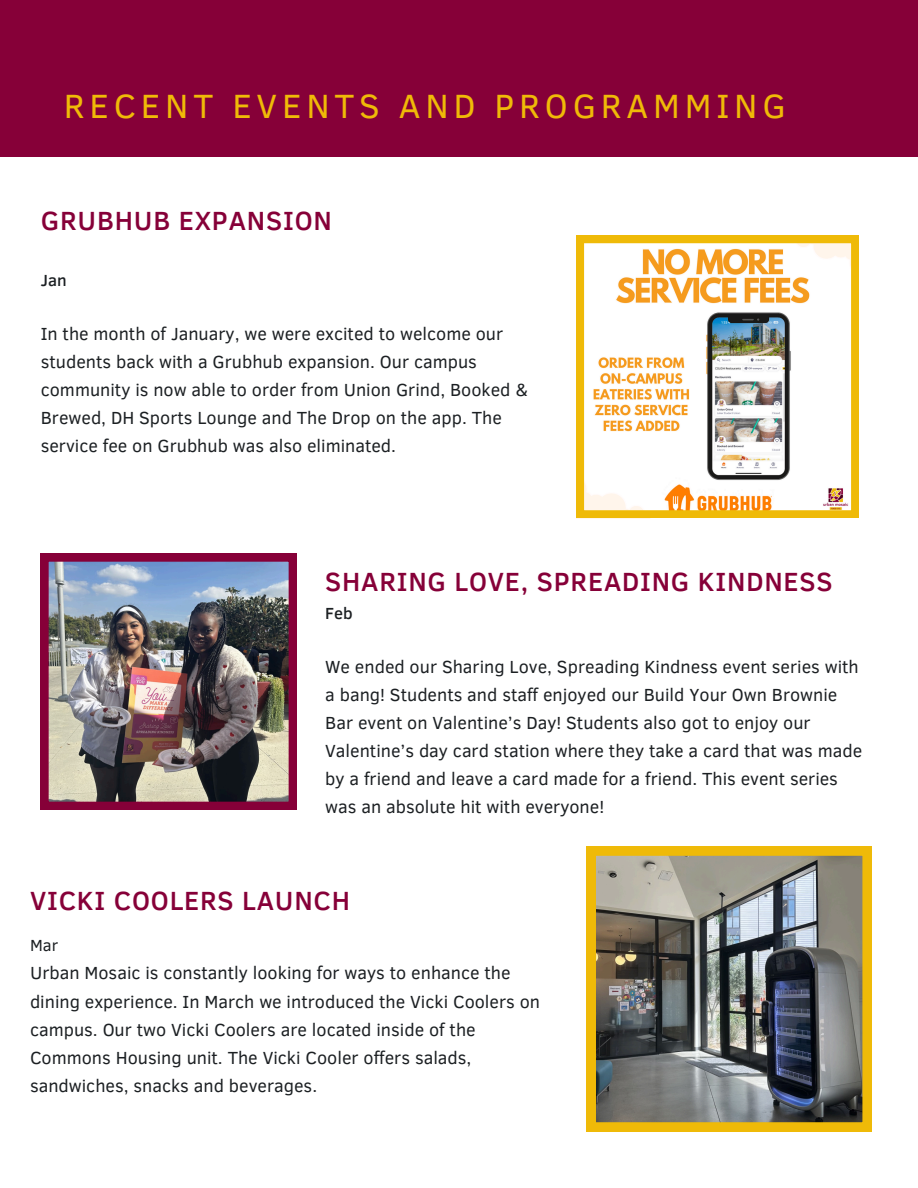
<style>
.page{position:relative;width:918px;height:1188px;background:#fff}
.page>*{position:absolute;margin:0;border:0;box-sizing:border-box;transform-origin:0 0}
.t1{font:34.5px "Clear Sans";letter-spacing:.14em;color:#efba08}
.t2{font:500 27px "Clear Sans";letter-spacing:.03em;color:#860038}
.t3{font:18px/28.2px "Clear Sans";color:#1c2023}
.t4{font:500 16.5px "Clear Sans";color:#1c2023}
.t5{font:16.5px "Clear Sans";color:#1c2023}
</style>
<div class="page">
<div style="left:0;top:0;width:918px;height:157px;background:#860038"></div>
<img style="left:587px;top:847px;width:284px;height:284px">
<svg style="left:576px;top:235px;width:283px;height:283px"></svg>
<img style="left:41px;top:554px;width:255px;height:255px">
<p class="t1" style="left:64px;top:81px;width:723px">RECENT EVENTS AND PROGRAMMING</p>
<p class="t2" style="left:41px;top:201px;width:293px">GRUBHUB EXPANSION</p>
<p class="t4" style="left:41px;top:268px;width:27px">Jan</p>
<h2 class="t3" style="left:41px;top:318px;width:489px">In the month of January, we were excited to welcome our students back with a Grubhub expansion. Our campus community is now able to order from Union Grind, Booked &amp; Brewed, DH Sports Lounge and The Drop on the app. The service fee on Grubhub was also eliminated.</h2>
<h3 class="t2" style="left:325px;top:561px;width:509px">SHARING LOVE, SPREADING KINDNESS</h3>
<p class="t4" style="left:325px;top:601px;width:29px">Feb</p>
<h2 class="t3" style="left:325px;top:651px;width:539px">We ended our Sharing Love, Spreading Kindness event series with a bang! Students and staff enjoyed our Build Your Own Brownie Bar event on Valentine’s Day! Students also got to enjoy our Valentine’s day card station where they take a card that was made by a friend and leave a card made for a friend. This event series was an absolute hit with everyone!</h2>
<p class="t2" style="left:30px;top:881px;width:322px">VICKI COOLERS LAUNCH</p>
<p class="t5" style="left:30px;top:934px;width:30px">Mar</p>
<p class="t3" style="left:30px;top:958px;width:512px">Urban Mosaic is constantly looking for ways to enhance the dining experience. In March we introduced the Vicki Coolers on campus. Our two Vicki Coolers are located inside of the Commons Housing unit. The Vicki Cooler offers salads, sandwiches, snacks and beverages.</p>
</div>
